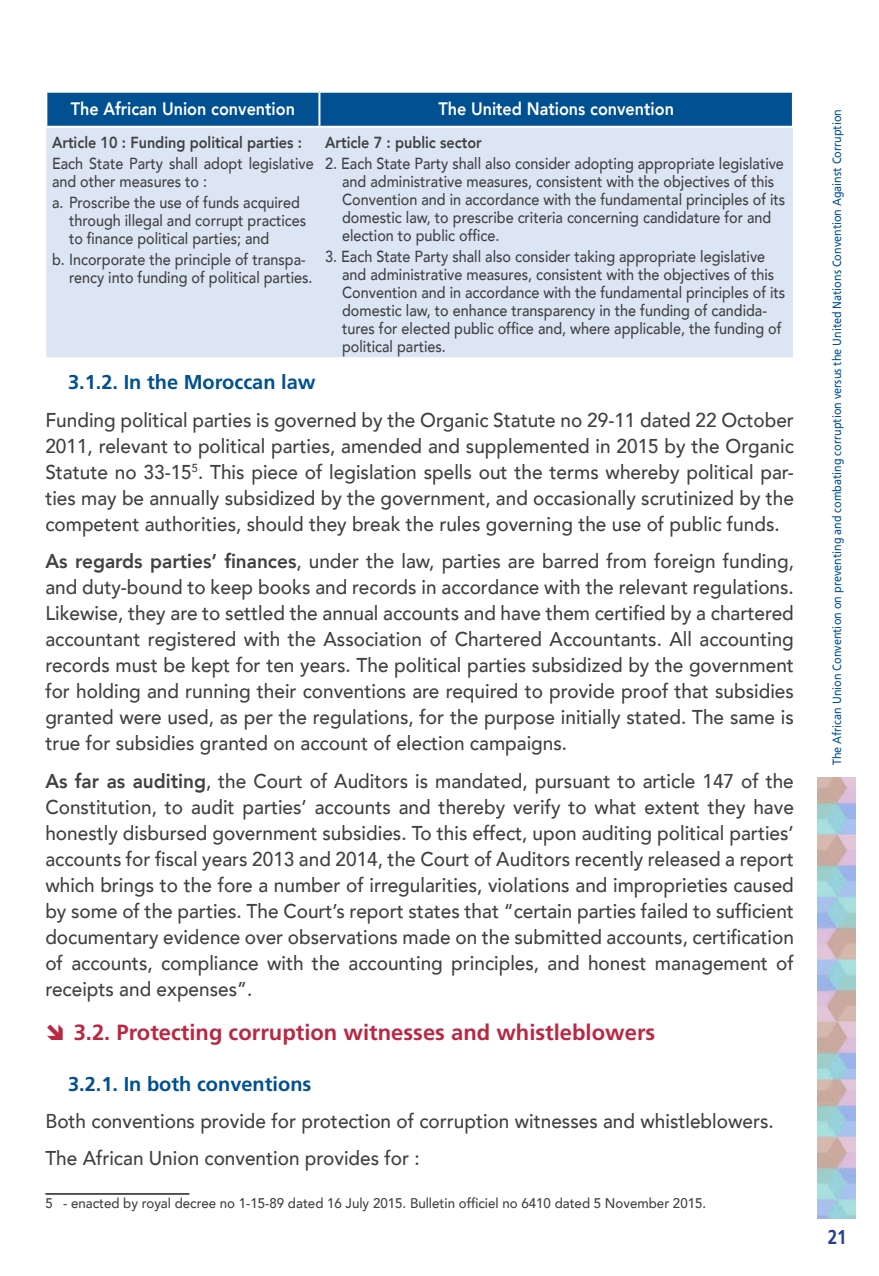
<style>
.page{position:relative;width:879px;height:1276px;background:#fff}
.page>*{position:absolute;margin:0;border:0;box-sizing:border-box;transform-origin:0 0}
.t1{font:700 22px "Frutiger";color:#ba2742}
.t2{font:500 20px/26px "Avenir";color:#414142;text-align:justify;scale:.95 1}
.t3{font:700 20px "Frutiger";color:#005092}
.t4{font:700 20px "Frutiger";color:#25408f;scale:.85 1}
.t5{font:800 18px "Avenir";color:#fff;scale:.9 1}
.t6{font:500 16px/18px "Avenir";color:#414142;scale:.9 1}
.t7{font:800 16px "Avenir";color:#414142;scale:.9 1}
.t8{font:500 14px "Avenir";color:#414142;scale:.95 1}
.t9{font:12px "Frutiger";color:#005092;scale:.9 1}
.s1{font-weight:800}
</style>
<div class="page">
<img style="left:817px;top:777px;width:39px;height:441px">
<div style="left:47px;top:93px;width:745px;height:33px;background:#005092"></div>
<div style="left:46px;top:128px;width:747px;height:229px;background:#dce5f4"></div>
<hr style="left:318px;top:93px;width:2px;height:33px;background:#fff">
<hr style="left:45px;top:1193px;width:144px;height:1px;background:#231f20">
<p class="t5" style="left:71px;top:95px;width:250px">The African Union convention</p>
<p class="t5" style="left:438px;top:95px;width:263px">The United Nations convention</p>
<p class="t7" style="left:52px;top:130px;width:279px">Article 10 : Funding political parties :</p>
<p class="t6" style="left:52px;top:154px;width:292px">Each State Party shall adopt legislative and other measures to :</p>
<p class="t6" style="left:69px;top:193px;width:265px;text-indent:-17px">a. Proscribe the use of funds acquired through illegal and corrupt practices to finance political parties; and</p>
<p class="t6" style="left:69px;top:249px;width:272px;text-indent:-17px">b. Incorporate the principle of transpa&shy;rency into funding of political parties.</p>
<p class="t7" style="left:325px;top:130px;width:175px">Article 7 : public sector</p>
<p class="t6" style="left:342px;top:154px;width:494px;text-indent:-17px">2. Each State Party shall also consider adopting appropriate legislative and administrative measures, consistent with the objectives of this Convention and in accordance with the fundamental principles of its domestic law, to prescribe criteria concerning candidature for and election to public office.</p>
<p class="t6" style="left:342px;top:247px;width:494px;text-indent:-17px">3. Each State Party shall also consider taking appropriate legislative and administrative measures, consistent with the objectives of this Convention and in accordance with the fundamental principles of its domestic law, to enhance transparency in the funding of candida&shy;tures for elected public office and, where applicable, the funding of political parties.</p>
<p class="t3" style="left:68px;top:371px;width:249px">3.1.2. In the Moroccan law</p>
<p class="t2" style="left:45px;top:406px;width:789px">Funding political parties is governed by the Organic Statute no 29-11 dated 22 October 2011, relevant to political parties, amended and supplemented in 2015 by the Organic Statute no 33-15<sup>5</sup>. This piece of legislation spells out the terms whereby political par&shy;ties may be annually subsidized by the government, and occasionally scrutinized by the competent authorities, should they break the rules governing the use of public funds.</p>
<p class="t2" style="left:45px;top:547px;width:789px"><span class="s1">As regards parties’ finances</span>, under the law, parties are barred from foreign funding, and duty-bound to keep books and records in accordance with the relevant regulations.<br>Likewise, they are to settled the annual accounts and have them certified by a chartered accountant registered with the Association of Chartered Accountants. All accounting records must be kept for ten years. The political parties subsidized by the government for holding and running their conventions are required to provide proof that subsidies granted were used, as per the regulations, for the purpose initially stated. The same is true for subsidies granted on account of election campaigns.</p>
<p class="t2" style="left:45px;top:766px;width:789px"><span class="s1">As far as auditing</span>, the Court of Auditors is mandated, pursuant to article 147 of the Constitution, to audit parties’ accounts and thereby verify to what extent they have honestly disbursed government subsidies. To this effect, upon auditing political parties’ accounts for fiscal years 2013 and 2014, the Court of Auditors recently released a report which brings to the fore a number of irregularities, violations and improprieties caused by some of the parties. The Court’s report states that “certain parties failed to sufficient documentary evidence over observations made on the submitted accounts, certification of accounts, compliance with the accounting principles, and honest management of receipts and expenses”.</p>
<p class="t1" style="left:74px;top:1019px;width:583px">3.2. Protecting corruption witnesses and whistleblowers</p>
<p class="t3" style="left:68px;top:1072px;width:245px">3.2.1. In both conventions</p>
<p class="t2" style="left:45px;top:1101px;width:768px;line-height:37.4px">Both conventions provide for protection of corruption witnesses and whistleblowers.<br>The African Union convention provides for :</p>
<p class="t8" style="left:45px;top:1191px;width:697px">5 - enacted by royal decree no 1-15-89 dated 16 July 2015. Bulletin officiel no 6410 dated 5 November 2015.</p>
<p class="t9" style="left:830px;top:765px;width:730px;rotate:-90deg">The African Union Convention on preventing and combating corruption versus the United Nations Convention Against Corruption</p>
<p class="t4" style="left:828px;top:1225px;width:24px">21</p>
</div>
